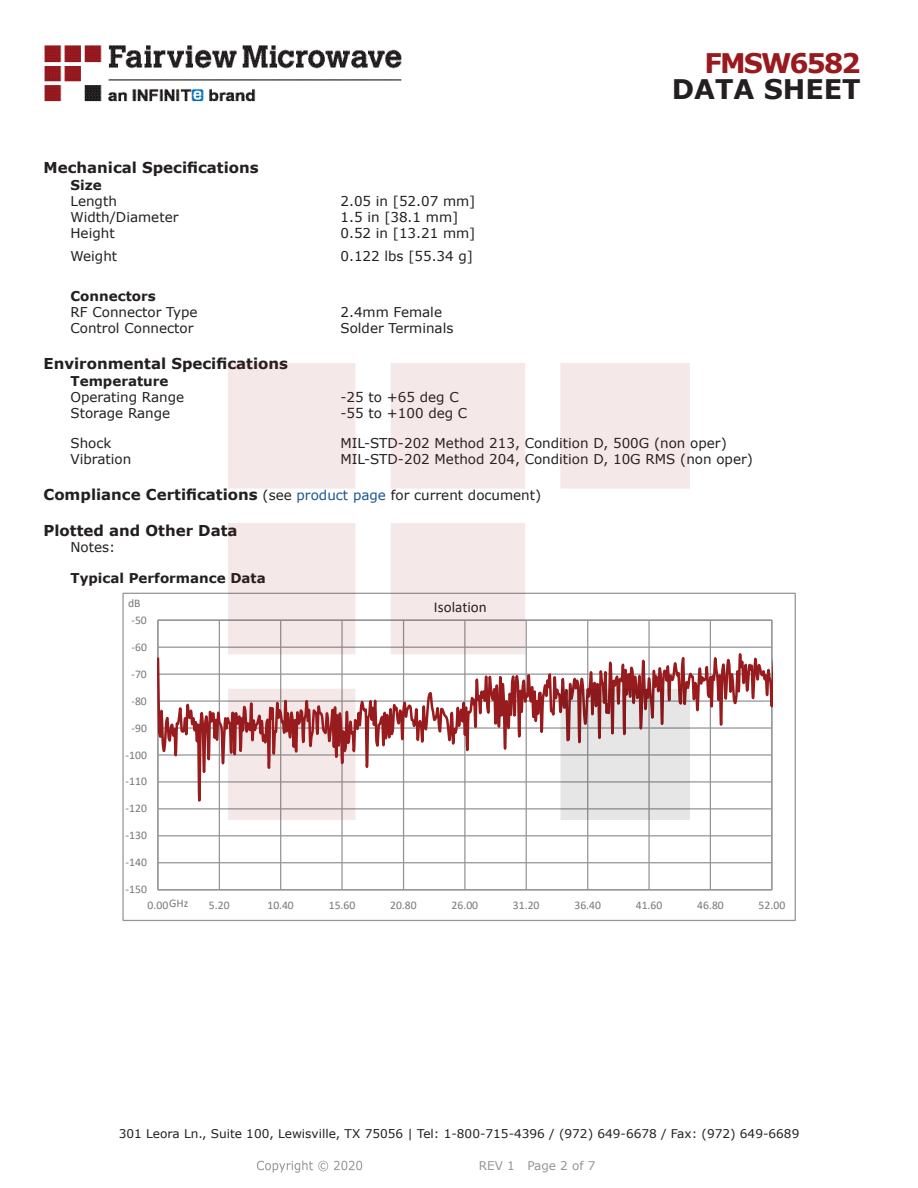
<style>
.page{position:relative;width:918px;height:1188px;background:#fff}
.page>*{position:absolute;margin:0;border:0;box-sizing:border-box;transform-origin:0 0}
.t1{font:700 27px "Verdana";color:#231f20}
.FM{font:700 27px "Verdana";letter-spacing:-.07em;color:#981a1e}
.t2{font:15.15px "Calibri";color:#231f20}
.Head1_for_Compliance{font:700 15px "Verdana";color:#231f20}
.Head1{font:700 15px "Verdana";color:#231f20}
.Specs_Para{font:13.5px "Verdana";color:#231f20}
.Head2{font:700 13.5px "Verdana";color:#231f20}
.Head2_after_Head1{font:700 13.5px "Verdana";color:#231f20}
.t3{font:12px "Verdana";color:#231f20}
.REV_Info{font:12px "Verdana";color:#939598}
.t4{font:11.7px "Calibri";letter-spacing:-.005em;color:#76787b}
.s1{font-weight:400;font-size:13.5px}
.s2{font-weight:400;font-size:13.5px;color:#1a5392}
</style>
<div class="page">
<hr style="left:158px;top:862px;width:614px;height:1px;background:#939598">
<hr style="left:158px;top:835px;width:614px;height:1px;background:#939598">
<hr style="left:158px;top:808px;width:614px;height:1px;background:#939598">
<hr style="left:219px;top:620px;width:1px;height:270px;background:#939598">
<hr style="left:280px;top:620px;width:1px;height:270px;background:#939598">
<hr style="left:341px;top:620px;width:2px;height:270px;background:#939598">
<hr style="left:403px;top:620px;width:1px;height:270px;background:#939598">
<hr style="left:464px;top:620px;width:2px;height:270px;background:#939598">
<hr style="left:526px;top:620px;width:1px;height:270px;background:#939598">
<hr style="left:587px;top:620px;width:1px;height:270px;background:#939598">
<hr style="left:648px;top:620px;width:2px;height:270px;background:#939598">
<hr style="left:710px;top:620px;width:1px;height:270px;background:#939598">
<hr style="left:157px;top:620px;width:2px;height:270px;background:#939598">
<svg style="left:158px;top:620px;width:615px;height:184px"></svg>
<img style="left:257px;top:1160px;width:106px;height:13px">
<img style="left:228px;top:364px;width:462px;height:456px">
<img style="left:44px;top:45px;width:358px;height:57px">
<p class="FM" style="left:704px;top:44px;width:158px">FMSW6582</p>
<p class="t1" style="left:672px;top:70px;width:191px">DATA SHEET</p>
<p class="Head1" style="left:44px;top:157px;width:217px">Mechanical Specifications</p>
<p class="Head2_after_Head1" style="left:70px;top:175px;width:33px">Size</p>
<p class="Specs_Para" style="left:70px;top:192px;width:48px">Length</p>
<p class="Specs_Para" style="left:340px;top:192px;width:136px">2.05 in [52.07 mm]</p>
<p class="Specs_Para" style="left:70px;top:208px;width:109px">Width/Diameter</p>
<p class="Specs_Para" style="left:340px;top:208px;width:119px">1.5 in [38.1 mm]</p>
<p class="Specs_Para" style="left:70px;top:224px;width:46px">Height</p>
<p class="Specs_Para" style="left:340px;top:224px;width:136px">0.52 in [13.21 mm]</p>
<p class="Specs_Para" style="left:70px;top:247px;width:48px">Weight</p>
<p class="Specs_Para" style="left:340px;top:247px;width:134px">0.122 lbs [55.34 g]</p>
<p class="Head2" style="left:70px;top:286px;width:87px">Connectors</p>
<p class="Specs_Para" style="left:70px;top:303px;width:129px">RF Connector Type</p>
<p class="Specs_Para" style="left:340px;top:303px;width:103px">2.4mm Female</p>
<p class="Specs_Para" style="left:70px;top:319px;width:124px">Control Connector</p>
<p class="Specs_Para" style="left:340px;top:319px;width:114px">Solder Terminals</p>
<p class="Head1" style="left:44px;top:353px;width:246px">Environmental Specifications</p>
<p class="Head2_after_Head1" style="left:70px;top:371px;width:100px">Temperature</p>
<p class="Specs_Para" style="left:70px;top:388px;width:115px">Operating Range</p>
<p class="Specs_Para" style="left:340px;top:388px;width:120px">-25 to +65 deg C</p>
<p class="Specs_Para" style="left:70px;top:404px;width:101px">Storage Range</p>
<p class="Specs_Para" style="left:340px;top:404px;width:128px">-55 to +100 deg C</p>
<p class="Specs_Para" style="left:70px;top:433px;width:42px">Shock</p>
<p class="Specs_Para" style="left:340px;top:433px;width:388px">MIL-STD-202 Method 213, Condition D, 500G (non oper)</p>
<p class="Specs_Para" style="left:70px;top:450px;width:62px">Vibration</p>
<p class="Specs_Para" style="left:340px;top:450px;width:414px">MIL-STD-202 Method 204, Condition D, 10G RMS (non oper)</p>
<p class="Head1_for_Compliance" style="left:44px;top:484px;width:499px">Compliance Certifications <span class="s1">(see</span> <span class="s2">product page</span> <span class="s1">for current document)</span></p>
<p class="Head1_for_Compliance" style="left:44px;top:520px;width:196px">Plotted and Other Data</p>
<p class="Specs_Para" style="left:70px;top:538px;width:46px">Notes:</p>
<p class="Head2" style="left:70px;top:569px;width:197px">Typical Performance Data</p>
<p class="t4" style="left:128px;top:595px;width:14px">dB</p>
<p class="t4" style="left:132px;top:612px;width:17px">-50</p>
<p class="t4" style="left:132px;top:639px;width:17px">-60</p>
<p class="t4" style="left:132px;top:666px;width:17px">-70</p>
<p class="t4" style="left:132px;top:693px;width:17px">-80</p>
<p class="t4" style="left:132px;top:720px;width:17px">-90</p>
<p class="t4" style="left:126px;top:747px;width:23px">-100</p>
<p class="t4" style="left:126px;top:773px;width:23px">-110</p>
<p class="t4" style="left:126px;top:800px;width:23px">-120</p>
<p class="t4" style="left:126px;top:827px;width:23px">-130</p>
<p class="t4" style="left:126px;top:854px;width:23px">-140</p>
<p class="t4" style="left:126px;top:881px;width:23px">-150</p>
<p class="t2" style="left:434px;top:596px;width:54px">Isolation</p>
<p class="t4" style="left:169px;top:895px;width:21px">GHz</p>
<p class="t4" style="left:147px;top:897px;width:22px">0.00</p>
<p class="t4" style="left:209px;top:897px;width:22px">5.20</p>
<p class="t4" style="left:267px;top:897px;width:28px">10.40</p>
<p class="t4" style="left:329px;top:897px;width:28px">15.60</p>
<p class="t4" style="left:390px;top:897px;width:28px">20.80</p>
<p class="t4" style="left:452px;top:897px;width:28px">26.00</p>
<p class="t4" style="left:513px;top:897px;width:28px">31.20</p>
<p class="t4" style="left:574px;top:897px;width:28px">36.40</p>
<p class="t4" style="left:636px;top:897px;width:28px">41.60</p>
<p class="t4" style="left:697px;top:897px;width:28px">46.80</p>
<p class="t4" style="left:759px;top:897px;width:28px">52.00</p>
<p class="t3" style="left:119px;top:1125px;width:682px">301 Leora Ln., Suite 100, Lewisville, TX 75056 | Tel: 1-800-715-4396 / (972) 649-6678 / Fax: (972) 649-6689</p>
<p class="REV_Info" style="left:479px;top:1157px;width:118px">REV 1 Page 2 of 7</p>
</div>
